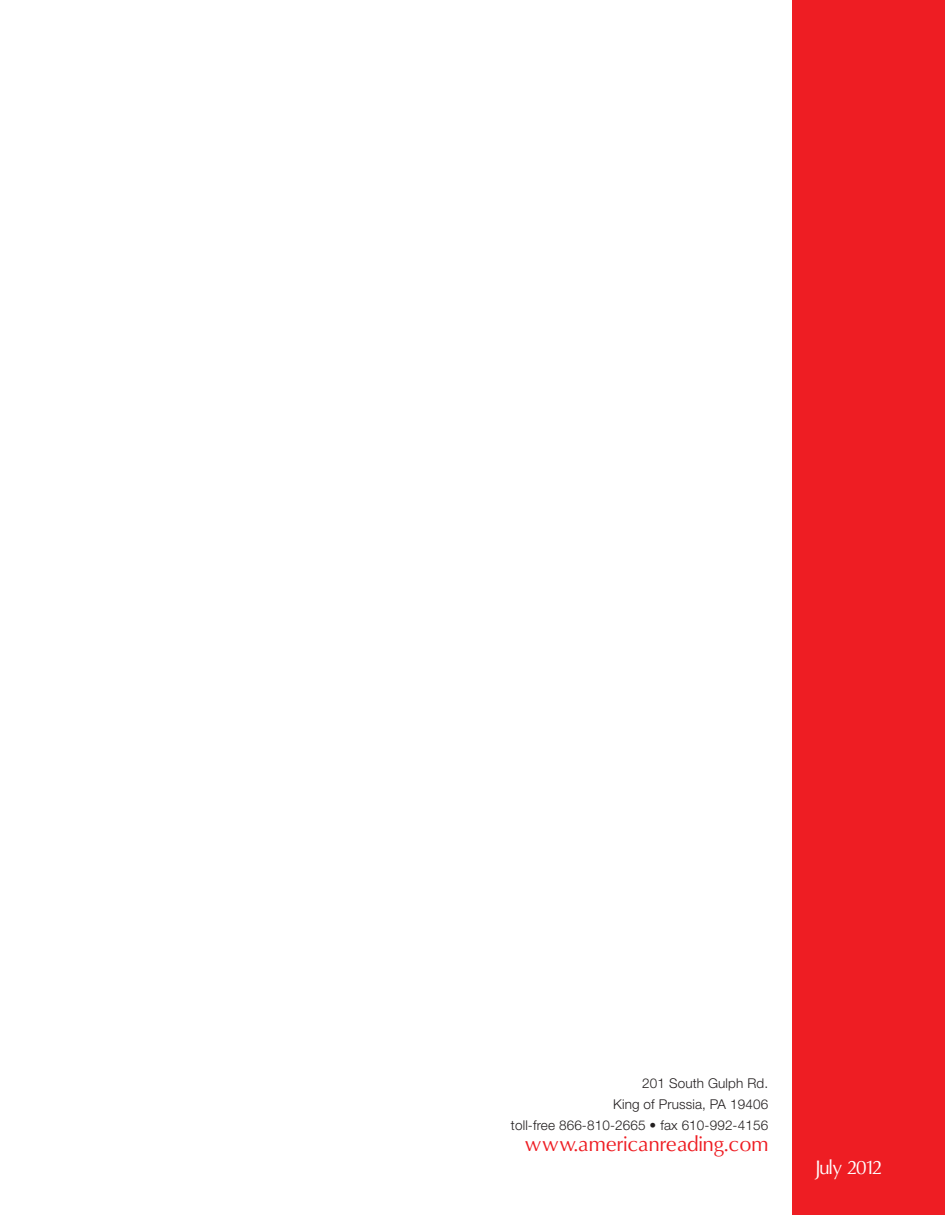
<style>
.page{position:relative;width:945px;height:1215px;background:#fff}
.page>*{position:absolute;margin:0;border:0;box-sizing:border-box;transform-origin:0 0}
.t1{font:21px "Oregon LDO";letter-spacing:.03em;color:#ee1d23}
.t2{font:19.5px "Oregon LDO";color:#fff}
.t3{font:300 13.5px/21px "Helvetica Neue LT Std";letter-spacing:.01em;color:#231f20;text-align:right}
</style>
<div class="page">
<div style="left:792px;top:0;width:153px;height:1215px;background:#ee1d23"></div>
<p class="t3" style="left:511px;top:1073px;width:259px">201 South Gulph Rd.<br>King of Prussia, PA 19406<br>toll-free 866-810-2665 • fax 610-992-4156</p>
<h1 class="t1" style="left:525px;top:1132px;width:245px">www.americanreading.com</h1>
<h2 class="t2" style="left:814px;top:1156px;width:69px">July 2012</h2>
</div>
